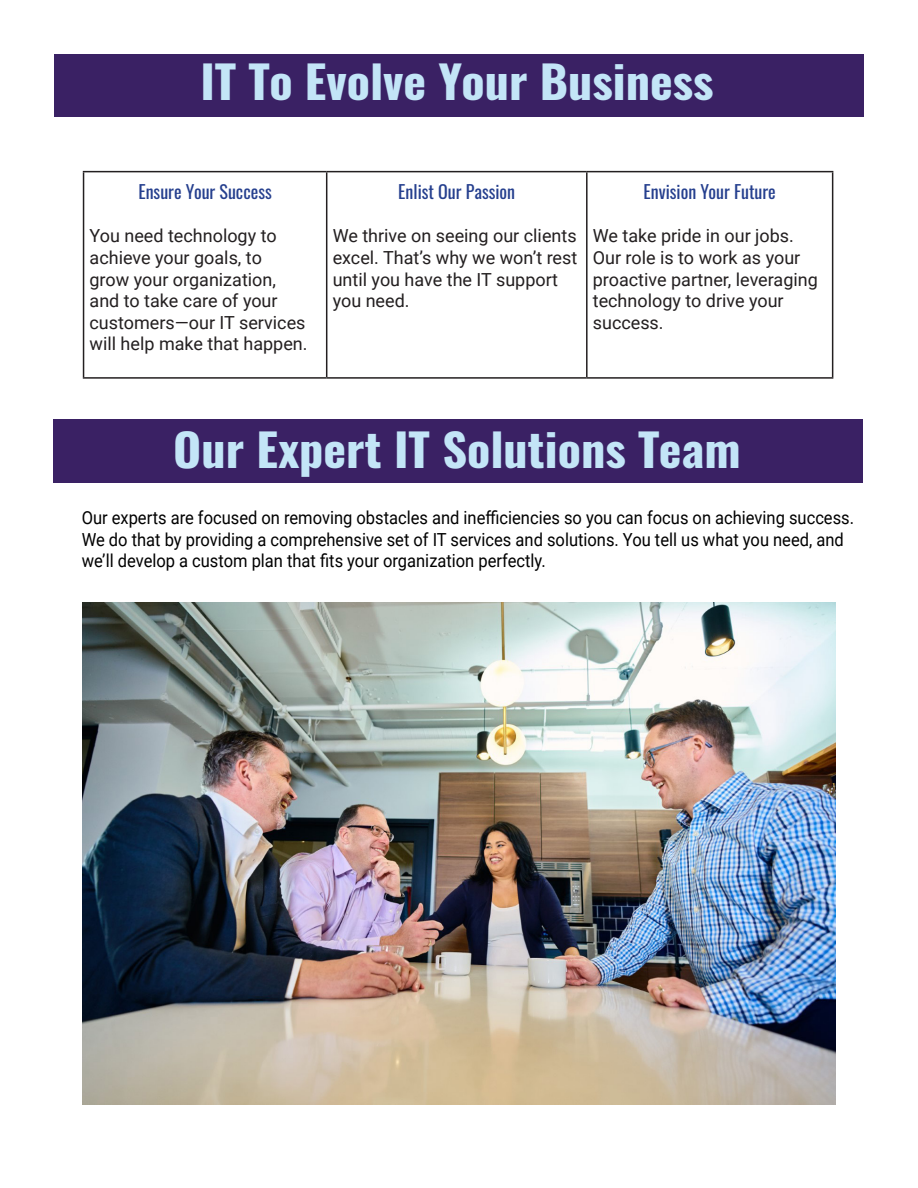
<style>
.page{position:relative;width:918px;height:1188px;background:#fff}
.page>*{position:absolute;margin:0;border:0;box-sizing:border-box;transform-origin:0 0}
.t1{font:700 45px "Oswald";color:#c3e5f7;scale:1.07 1}
.Paragraph_Style_1{font:18px/21.6px "Roboto";color:#231f20}
.t2{font:18px/21.6px "Roboto";color:#000;scale:.92 1}
.Paragraph_Style_1-2{font:18px "Oswald";color:#253f8e}
</style>
<div class="page">
<div style="left:54px;top:54px;width:810px;height:63px;background:#3a2164"></div>
<hr style="left:83px;top:171px;width:244px;height:1px;background:#231f20">
<hr style="left:83px;top:172px;width:1px;height:205px;background:#231f20">
<hr style="left:327px;top:171px;width:260px;height:1px;background:#231f20">
<hr style="left:326px;top:172px;width:1px;height:205px;background:#231f20">
<hr style="left:587px;top:171px;width:246px;height:1px;background:#231f20">
<hr style="left:586px;top:172px;width:2px;height:205px;background:#231f20">
<hr style="left:832px;top:172px;width:1px;height:205px;background:#231f20">
<hr style="left:83px;top:377px;width:244px;height:2px;background:#231f20">
<hr style="left:327px;top:377px;width:260px;height:2px;background:#231f20">
<hr style="left:587px;top:377px;width:246px;height:2px;background:#231f20">
<img style="left:83px;top:603px;width:752px;height:502px">
<div style="left:53px;top:419px;width:810px;height:63px;background:#3a2164"></div>
<p class="t1" style="left:200px;top:42px;width:481px">IT To Evolve Your Business</p>
<p class="Paragraph_Style_1-2" style="left:138px;top:176px;width:135px">Ensure Your Success</p>
<p class="Paragraph_Style_1" style="left:90px;top:224px;width:220px">You need technology to achieve your goals, to<br>grow your organization, and to take care of your customers—our IT services will help make that happen.</p>
<p class="Paragraph_Style_1-2" style="left:398px;top:176px;width:118px">Enlist Our Passion</p>
<p class="Paragraph_Style_1" style="left:333px;top:224px;width:246px">We thrive on seeing our clients excel. That’s why we won’t rest until you have the IT support you need.</p>
<p class="Paragraph_Style_1-2" style="left:644px;top:176px;width:134px">Envision Your Future</p>
<p class="Paragraph_Style_1" style="left:593px;top:224px;width:227px">We take pride in our jobs.<br>Our role is to work as your proactive partner, leveraging technology to drive your success.</p>
<p class="t1" style="left:173px;top:409px;width:532px">Our Expert IT Solutions Team</p>
<p class="t2" style="left:82px;top:506px;width:841px">Our experts are focused on removing obstacles and inefficiencies so you can focus on achieving success.<br>We do that by providing a comprehensive set of IT services and solutions. You tell us what you need, and we’ll develop a custom plan that fits your organization perfectly.</p>
</div>
